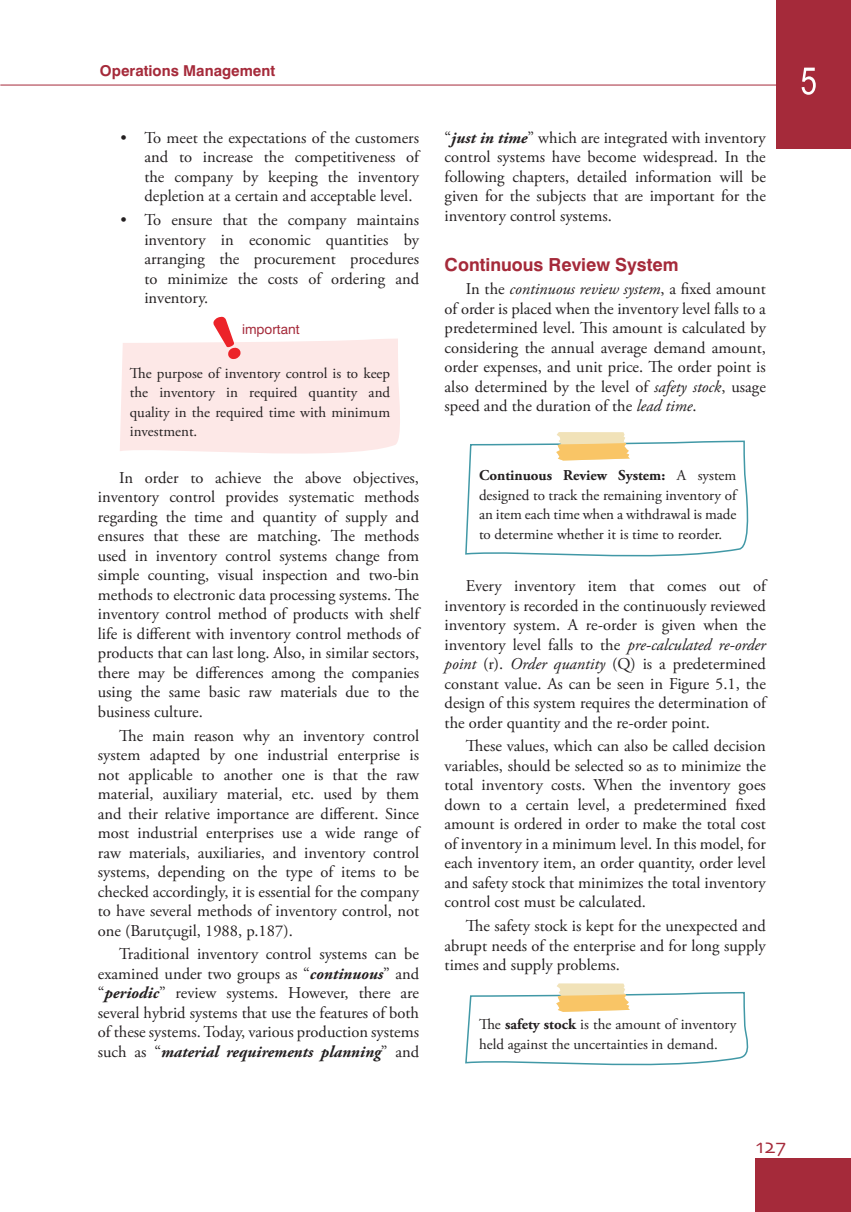
<style>
.page{position:relative;width:851px;height:1212px;background:#fff}
.page>*{position:absolute;margin:0;border:0;box-sizing:border-box;transform-origin:0 0}
.t1{font:21px "Skia";color:#a52a3a}
._2__DERECE_BAŞLIK{font:700 18px "Swiss 721 BT";color:#a52a3a}
.ANA_METİN{font:16.5px/19.5px "Adobe Garamond Pro";color:#231f20;text-align:justify}
.TABLI_YAZI{font:16.5px/19.5px "Adobe Garamond Pro";color:#231f20;text-align:justify}
.YANA_ÇIKMA-DİKKAT-İN{font:15px/19.5px "Adobe Garamond Pro";color:#231f20;text-align:justify}
.t2{font:700 15px "Swiss 721 BT";color:#a52a3a}
._2__DERECE_BAŞLIK-2{font:13.5px "Swiss 721 BT";color:#a52a3a}
.s1{font-weight:700;font-style:italic}
.s2{font-style:italic}
.s3{font-weight:700}
</style>
<div class="page">
<hr style="left:0;top:85px;width:850px;height:1px;background:#a52a3a">
<div style="left:776px;top:0;width:74px;height:148px;background:#a52a3a"></div>
<div style="left:755px;top:1159px;width:95px;height:53px;background:#a52a3a"></div>
<svg style="left:801px;top:68px;width:14px;height:27px"></svg>
<svg style="left:120px;top:317px;width:280px;height:137px"></svg>
<svg style="left:465px;top:432px;width:284px;height:125px"></svg>
<svg style="left:465px;top:983px;width:284px;height:83px"></svg>
<p class="t2" style="left:100px;top:62px;width:177px">Operations Management</p>
<p class="TABLI_YAZI" style="left:144px;top:128px;width:276px;text-indent:-24px">• To meet the expectations of the customers and to increase the competitiveness of the company by keeping the inventory depletion at a certain and acceptable level.</p>
<p class="TABLI_YAZI" style="left:144px;top:211px;width:276px;text-indent:-24px">• To ensure that the company maintains inventory in economic quantities by arranging the procurement procedures to minimize the costs of ordering and inventory.</p>
<p class="_2__DERECE_BAŞLIK-2" style="left:242px;top:321px;width:59px">important</p>
<p class="YANA_ÇIKMA-DİKKAT-İN" style="left:130px;top:364px;width:262px">The purpose of inventory control is to keep the inventory in required quantity and quality in the required time with minimum investment.</p>
<p class="ANA_METİN" style="left:98px;top:468px;width:323px;text-indent:21px">In order to achieve the above objectives, inventory control provides systematic methods regarding the time and quantity of supply and ensures that these are matching. The methods used in inventory control systems change from simple counting, visual inspection and two-bin methods to electronic data processing systems. The inventory control method of products with shelf life is different with inventory control methods of products that can last long. Also, in similar sectors, there may be differences among the companies using the same basic raw materials due to the business culture.</p>
<p class="ANA_METİN" style="left:98px;top:726px;width:323px;text-indent:21px">The main reason why an inventory control system adapted by one industrial enterprise is not applicable to another one is that the raw material, auxiliary material, etc. used by them and their relative importance are different. Since most industrial enterprises use a wide range of raw materials, auxiliaries, and inventory control systems, depending on the type of items to be checked accordingly, it is essential for the company to have several methods of inventory control, not one (Barutçugil, 1988, p.187).</p>
<p class="ANA_METİN" style="left:98px;top:945px;width:323px;text-indent:21px">Traditional inventory control systems can be examined under two groups as “<span class="s1">continuous</span>” and “<span class="s1">periodic</span>” review systems. However, there are several hybrid systems that use the features of both of these systems. Today, various production systems such as “<span class="s1">material requirements planning</span>” and</p>
<p class="ANA_METİN" style="left:444px;top:128px;width:323px">“<span class="s1">just in time</span>” which are integrated with inventory control systems have become widespread. In the following chapters, detailed information will be given for the subjects that are important for the inventory control systems.</p>
<p class="_2__DERECE_BAŞLIK" style="left:444px;top:253px;width:235px">Continuous Review System</p>
<p class="ANA_METİN" style="left:444px;top:280px;width:323px;text-indent:21px">In the <span class="s2">continuous review system</span>, a fixed amount of order is placed when the inventory level falls to a predetermined level. This amount is calculated by considering the annual average demand amount, order expenses, and unit price. The order point is also determined by the level of <span class="s2">safety stock</span>, usage speed and the duration of the <span class="s2">lead time</span>.</p>
<p class="YANA_ÇIKMA-DİKKAT-İN" style="left:479px;top:466px;width:259px"><span class="s3">Continuous Review System:</span> A system designed to track the remaining inventory of an item each time when a withdrawal is made to determine whether it is time to reorder.</p>
<p class="ANA_METİN" style="left:444px;top:577px;width:323px;text-indent:21px">Every inventory item that comes out of inventory is recorded in the continuously reviewed inventory system. A re-order is given when the inventory level falls to the <span class="s2">pre-calculated re-order point</span> (r). <span class="s2">Order quantity</span> (Q) is a predetermined constant value. As can be seen in Figure 5.1, the design of this system requires the determination of the order quantity and the re-order point.</p>
<p class="ANA_METİN" style="left:444px;top:737px;width:323px;text-indent:21px">These values, which can also be called decision variables, should be selected so as to minimize the total inventory costs. When the inventory goes down to a certain level, a predetermined fixed amount is ordered in order to make the total cost of inventory in a minimum level. In this model, for each inventory item, an order quantity, order level and safety stock that minimizes the total inventory control cost must be calculated.</p>
<p class="ANA_METİN" style="left:444px;top:917px;width:323px;text-indent:21px">The safety stock is kept for the unexpected and abrupt needs of the enterprise and for long supply times and supply problems.</p>
<p class="YANA_ÇIKMA-DİKKAT-İN" style="left:479px;top:1015px;width:259px">The <span class="s3">safety stock</span> is the amount of inventory held against the uncertainties in demand.</p>
<p class="t1" style="left:756px;top:1133px;width:31px">127</p>
</div>
